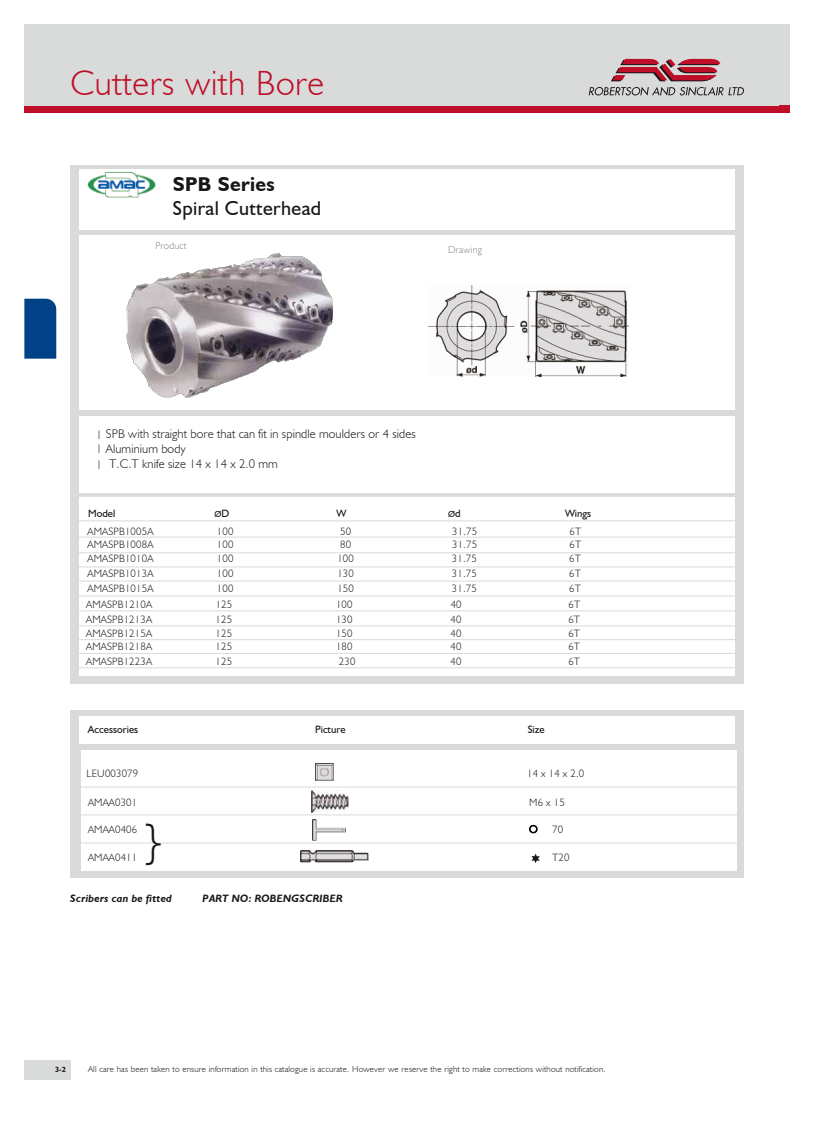
<style>
.page{position:relative;width:814px;height:1123px;background:#fff}
.page>*{position:absolute;margin:0;border:0;box-sizing:border-box;transform-origin:0 0}
.t1{font:300 45px "Humanist 521 BT";color:#181716}
.t2{font:300 35px "Humanist 521 BT";letter-spacing:.02em;color:#be0e28}
.t3{font:20px "Humanist 521 BT";letter-spacing:.02em;color:#181716}
.t4{font:700 20px "Humanist 521 BT";letter-spacing:.02em;color:#181716}
.t5{font:300 12.5px/15px "Humanist 521 BT";letter-spacing:.01em;color:#181716}
.t6{font:12.5px "Humanist 521 BT";color:#868786}
.t7{font:300 10.62px "Humanist 521 BT";letter-spacing:.02em;color:#181716}
.t8{font:italic 700 10.62px "Humanist 521 BT";letter-spacing:.02em;color:#181716}
.t9{font:10.62px "Humanist 521 BT";color:#181716}
.t10{font:300 10px "Humanist 521 BT";letter-spacing:.02em;color:#868786}
.t11{font:300 8.75px "Humanist 521 BT";letter-spacing:.02em;color:#181716}
.t12{font:8.75px "Humanist 521 BT";color:#181716}
.t13{font:700 7.5px "Humanist 521 BT";color:#181716}
.s1{font-weight:400;color:#868786}
.s2{font-size:10.62px}
</style>
<div class="page">
<div style="left:24px;top:106px;width:766px;height:7px;background:#be0e28"></div>
<div style="left:24px;top:24px;width:755px;height:82px;background:#d9dada"></div>
<svg style="left:589px;top:87px;width:155px;height:9px"></svg>
<svg style="left:611px;top:59px;width:109px;height:22px"></svg>
<div style="left:70px;top:166px;width:674px;height:518px;background:#d9dada"></div>
<div style="left:79px;top:236px;width:656px;height:174px;background:#fff"></div>
<div style="left:79px;top:169px;width:656px;height:60px;background:#fff"></div>
<div style="left:79px;top:416px;width:656px;height:259px;background:#fff"></div>
<hr style="left:70px;top:493px;width:674px;height:4px;background:#d9dada">
<hr style="left:70px;top:520px;width:673px;height:1px;background:#d9dada">
<hr style="left:70px;top:537px;width:674px;height:1px;background:#d9dada">
<hr style="left:70px;top:552px;width:674px;height:1px;background:#d9dada">
<img style="left:87px;top:171px;width:69px;height:26px">
<img style="left:126px;top:253px;width:206px;height:144px">
<div style="left:70px;top:710px;width:673px;height:168px;background:#d9dada"></div>
<div style="left:81px;top:749px;width:656px;height:121px;background:#fff"></div>
<div style="left:79px;top:715px;width:656px;height:28px;background:#fff"></div>
<img style="left:428px;top:286px;width:200px;height:91px">
<hr style="left:74px;top:566px;width:669px;height:1px;background:#d9dada">
<hr style="left:70px;top:580px;width:673px;height:1px;background:#d9dada">
<hr style="left:72px;top:595px;width:668px;height:1px;background:#d9dada">
<hr style="left:70px;top:610px;width:673px;height:1px;background:#d9dada">
<hr style="left:72px;top:625px;width:668px;height:1px;background:#d9dada">
<hr style="left:73px;top:639px;width:668px;height:1px;background:#d9dada">
<hr style="left:72px;top:653px;width:668px;height:1px;background:#d9dada">
<hr style="left:72px;top:667px;width:668px;height:1px;background:#d9dada">
<img style="left:315px;top:763px;width:18px;height:18px">
<img style="left:312px;top:790px;width:37px;height:22px">
<img style="left:312px;top:820px;width:34px;height:20px">
<img style="left:300px;top:850px;width:68px;height:12px">
<svg style="left:531px;top:853px;width:9px;height:10px"></svg>
<hr style="left:72px;top:786px;width:668px;height:1px;background:#d9dada">
<hr style="left:73px;top:814px;width:668px;height:1px;background:#d9dada">
<hr style="left:73px;top:842px;width:668px;height:1px;background:#d9dada">
<svg style="left:529px;top:824px;width:9px;height:9px"></svg>
<div style="left:24px;top:299px;width:32px;height:59px;background:#004188"></div>
<div style="left:24px;top:1060px;width:46px;height:20px;background:#d9dada"></div>
<h2 class="t2" style="left:70px;top:62px;width:255px">Cutters with Bore</h2>
<h3 class="t4" style="left:173px;top:172px;width:104px">SPB Series</h3>
<h3 class="t3" style="left:173px;top:196px;width:150px">Spiral Cutterhead</h3>
<p class="t10" style="left:156px;top:239px;width:32px">Product</p>
<p class="t10" style="left:448px;top:244px;width:35px">Drawing</p>
<p class="t5" style="left:98px;top:426px;width:320px"><span class="s1">l</span> SPB with straight bore that can fit in spindle moulders or 4 sides</p>
<p class="t5" style="left:109px;top:441px;width:170px;text-indent:-11px"><span class="s1">l</span> Aluminium body<br>T.C.T knife size 14 x 14 x 2.0 mm</p>
<p class="t6" style="left:98px;top:456px;width:4px">l</p>
<p class="t9" style="left:88px;top:507px;width:29px">Model</p>
<p class="t12" style="left:214px;top:508px;width:16px">Ø<span class="s2">D</span></p>
<p class="t9" style="left:336px;top:507px;width:11px">W</p>
<p class="t12" style="left:448px;top:508px;width:14px">Ø<span class="s2">d</span></p>
<p class="t9" style="left:565px;top:507px;width:28px">Wings</p>
<p class="t7" style="left:87px;top:524px;width:67px">AMASPB1005A</p>
<p class="t7" style="left:217px;top:524px;width:18px">100</p>
<p class="t7" style="left:340px;top:524px;width:12px">50</p>
<p class="t7" style="left:452px;top:524px;width:26px">31.75</p>
<p class="t7" style="left:569px;top:524px;width:13px">6T</p>
<p class="t7" style="left:87px;top:538px;width:67px">AMASPB1008A</p>
<p class="t7" style="left:217px;top:538px;width:18px">100</p>
<p class="t7" style="left:340px;top:538px;width:12px">80</p>
<p class="t7" style="left:452px;top:538px;width:26px">31.75</p>
<p class="t7" style="left:569px;top:538px;width:13px">6T</p>
<p class="t7" style="left:87px;top:552px;width:67px">AMASPB1010A</p>
<p class="t7" style="left:217px;top:552px;width:18px">100</p>
<p class="t7" style="left:337px;top:552px;width:18px">100</p>
<p class="t7" style="left:452px;top:552px;width:26px">31.75</p>
<p class="t7" style="left:569px;top:552px;width:13px">6T</p>
<p class="t7" style="left:87px;top:566px;width:67px">AMASPB1013A</p>
<p class="t7" style="left:217px;top:566px;width:18px">100</p>
<p class="t7" style="left:337px;top:566px;width:18px">130</p>
<p class="t7" style="left:452px;top:566px;width:26px">31.75</p>
<p class="t7" style="left:569px;top:566px;width:13px">6T</p>
<p class="t7" style="left:87px;top:582px;width:67px">AMASPB1015A</p>
<p class="t7" style="left:217px;top:582px;width:18px">100</p>
<p class="t7" style="left:337px;top:582px;width:18px">150</p>
<p class="t7" style="left:452px;top:582px;width:26px">31.75</p>
<p class="t7" style="left:569px;top:582px;width:13px">6T</p>
<p class="t7" style="left:86px;top:598px;width:67px">AMASPB1210A</p>
<p class="t7" style="left:216px;top:598px;width:18px">125</p>
<p class="t7" style="left:336px;top:598px;width:18px">100</p>
<p class="t7" style="left:451px;top:598px;width:12px">40</p>
<p class="t7" style="left:568px;top:598px;width:13px">6T</p>
<p class="t7" style="left:86px;top:612px;width:67px">AMASPB1213A</p>
<p class="t7" style="left:216px;top:612px;width:18px">125</p>
<p class="t7" style="left:336px;top:612px;width:18px">130</p>
<p class="t7" style="left:451px;top:612px;width:12px">40</p>
<p class="t7" style="left:568px;top:612px;width:13px">6T</p>
<p class="t7" style="left:86px;top:626px;width:67px">AMASPB1215A</p>
<p class="t7" style="left:216px;top:626px;width:18px">125</p>
<p class="t7" style="left:336px;top:626px;width:18px">150</p>
<p class="t7" style="left:451px;top:626px;width:12px">40</p>
<p class="t7" style="left:568px;top:626px;width:13px">6T</p>
<p class="t7" style="left:86px;top:640px;width:67px">AMASPB1218A</p>
<p class="t7" style="left:216px;top:640px;width:18px">125</p>
<p class="t7" style="left:336px;top:640px;width:18px">180</p>
<p class="t7" style="left:451px;top:640px;width:12px">40</p>
<p class="t7" style="left:568px;top:640px;width:13px">6T</p>
<p class="t7" style="left:86px;top:655px;width:67px">AMASPB1223A</p>
<p class="t7" style="left:216px;top:655px;width:18px">125</p>
<p class="t7" style="left:339px;top:655px;width:18px">230</p>
<p class="t7" style="left:451px;top:655px;width:12px">40</p>
<p class="t7" style="left:568px;top:655px;width:13px">6T</p>
<p class="t9" style="left:88px;top:723px;width:52px">Accessories</p>
<p class="t9" style="left:315px;top:723px;width:32px">Picture</p>
<p class="t9" style="left:528px;top:723px;width:18px">Size</p>
<p class="t7" style="left:87px;top:766px;width:53px">LEU003079</p>
<p class="t7" style="left:527px;top:766px;width:59px">14 x 14 x 2.0</p>
<p class="t7" style="left:88px;top:796px;width:51px">AMAA0301</p>
<p class="t7" style="left:529px;top:796px;width:37px">M6 x 15</p>
<p class="t7" style="left:88px;top:822px;width:51px">AMAA0406</p>
<p class="t7" style="left:552px;top:822px;width:12px">70</p>
<p class="t7" style="left:88px;top:851px;width:51px">AMAA0411</p>
<p class="t7" style="left:552px;top:851px;width:19px">T20</p>
<p class="t8" style="left:70px;top:892px;width:103px">Scribers can be fitted</p>
<p class="t8" style="left:202px;top:892px;width:142px">PART NO: ROBENGSCRIBER</p>
<h1 class="t1" style="left:142px;top:813px;width:24px">}</h1>
<p class="t13" style="left:55px;top:1065px;width:12px">3-2</p>
<p class="t11" style="left:88px;top:1064px;width:519px">All care has been taken to ensure information in this catalogue is accurate. However we reserve the right to make corrections without notification.</p>
</div>
